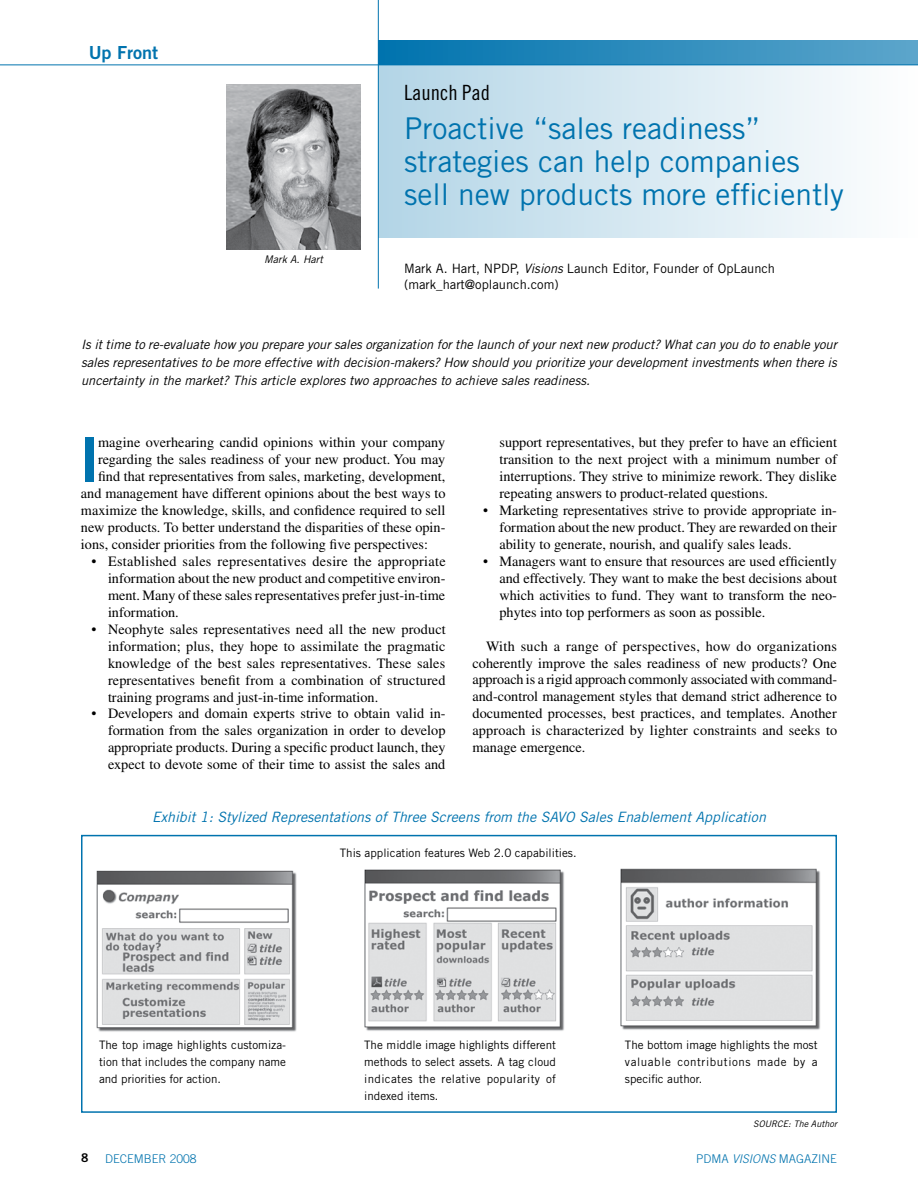
<style>
.page{position:relative;width:918px;height:1188px;background:#fff}
.page>*{position:absolute;margin:0;border:0;box-sizing:border-box;transform-origin:0 0}
.t1{font:700 61.2px "Trade Gothic";color:#0073ae}
.t2{font:30px/33px "Trade Gothic";color:#0073ae}
.t3{font:21px "Trade Gothic Cond Eighteen";color:#000}
.t4{font:18px "Trade Gothic Bold Two";color:#0073ae}
.t5{font:14.25px/17px "Times";color:#000;text-align:justify}
.t6{font:italic 14.25px "Trade Gothic";color:#0073ae}
.t7{font:italic 12.9px/18px "Trade Gothic";color:#000;text-align:justify}
.t8{font:12.9px/15.5px "Trade Gothic";color:#000}
.t9{font:300 12px "Trade Gothic";color:#0073ae}
.t10{font:12px "Trade Gothic Bold Two";color:#000}
.t11{font:11.7px/17px "Trade Gothic";color:#000;text-align:justify}
.t12{font:italic 10.5px "Trade Gothic";color:#000}
.t13{font:italic 9px "Trade Gothic";color:#000}
.s1{font-style:italic}
</style>
<div class="page">
<div style="left:378px;top:64px;width:540px;height:174px;background:linear-gradient(to right,#b2d5e6,#fefefe)"></div>
<hr style="left:378px;top:0;width:1px;height:289px;background:#0073ae">
<img style="left:226px;top:84px;width:134px;height:165px">
<img style="left:96px;top:870px;width:201px;height:162px">
<img style="left:364px;top:869px;width:200px;height:162px">
<img style="left:620px;top:868px;width:200px;height:162px">
<div style="left:81px;top:835px;width:756px;height:278px;border:2px solid #0073ae"></div>
<div style="left:378px;top:40px;width:540px;height:24px;background:linear-gradient(to right,#0073ae,#5ca5cb)"></div>
<hr style="left:0;top:64px;width:918px;height:1px;background:#0073ae">
<p class="t4" style="left:89px;top:41px;width:71px">Up Front</p>
<p class="t12" style="left:264px;top:253px;width:60px">Mark A. Hart</p>
<h3 class="t3" style="left:404px;top:81px;width:88px">Launch Pad</h3>
<h2 class="t2" style="left:404px;top:111px;width:441px">Proactive “sales readiness” strategies can help companies sell new products more efficiently</h2>
<p class="t8" style="left:404px;top:261px;width:373px">Mark A. Hart, NPDP, <span class="s1">Visions</span> Launch Editor, Founder of OpLaunch (mark_hart@oplaunch.com)</p>
<p class="t7" style="left:81px;top:336px;width:758px">Is it time to re-evaluate how you prepare your sales organization for the launch of your next new product? What can you do to enable your sales representatives to be more effective with decision-makers? How should you prioritize your development investments when there is uncertainty in the market? This article explores two approaches to achieve sales readiness.</p>
<h1 class="t1" style="left:81px;top:422px;width:19px">I</h1>
<p class="t5" style="left:98px;top:434px;width:349px">magine overhearing candid opinions within your company</p>
<p class="t5" style="left:98px;top:451px;width:349px">regarding the sales readiness of your new product. You may</p>
<p class="t5" style="left:98px;top:468px;width:349px">find that representatives from sales, marketing, development,</p>
<p class="t5" style="left:81px;top:485px;width:366px">and management have different opinions about the best ways to</p>
<p class="t5" style="left:81px;top:502px;width:366px">maximize the knowledge, skills, and confidence required to sell</p>
<p class="t5" style="left:81px;top:519px;width:366px">new products. To better understand the disparities of these opin-</p>
<p class="t5" style="left:81px;top:536px;width:349px">ions, consider priorities from the following five perspectives:</p>
<p class="t5" style="left:108px;top:553px;width:339px;text-indent:-17px">• Established sales representatives desire the appropriate information about the new product and competitive environ&shy;ment. Many of these sales representatives prefer just-in-time information.</p>
<p class="t5" style="left:108px;top:620px;width:339px;text-indent:-17px">• Neophyte sales representatives need all the new product information; plus, they hope to assimilate the pragmatic knowledge of the best sales representatives. These sales representatives benefit from a combination of structured training programs and just-in-time information.</p>
<p class="t5" style="left:108px;top:705px;width:339px;text-indent:-17px">• Developers and domain experts strive to obtain valid in&shy;formation from the sales organization in order to develop appropriate products. During a specific product launch, they expect to devote some of their time to assist the sales and</p>
<p class="t5" style="left:500px;top:434px;width:339px">support representatives, but they prefer to have an efficient transition to the next project with a minimum number of interruptions. They strive to minimize rework. They dislike repeating answers to product-related questions.</p>
<p class="t5" style="left:500px;top:502px;width:339px;text-indent:-17px">• Marketing representatives strive to provide appropriate in&shy;formation about the new product. They are rewarded on their ability to generate, nourish, and qualify sales leads.</p>
<p class="t5" style="left:500px;top:553px;width:339px;text-indent:-17px">• Managers want to ensure that resources are used efficiently and effectively. They want to make the best decisions about which activities to fund. They want to transform the neo&shy;phytes into top performers as soon as possible.</p>
<p class="t5" style="left:473px;top:637px;width:366px;text-indent:13px">With such a range of perspectives, how do organizations coherently improve the sales readiness of new products? One approach is a rigid approach commonly associated with command&shy;and-control management styles that demand strict adherence to documented processes, best practices, and templates. Another approach is characterized by lighter constraints and seeks to manage emergence.</p>
<p class="t6" style="left:152px;top:808px;width:615px">Exhibit 1: Stylized Representations of Three Screens from the SAVO Sales Enablement Application</p>
<p class="t11" style="left:340px;top:845px;width:238px">This application features Web 2.0 capabilities.</p>
<p class="t11" style="left:99px;top:1036px;width:189px">The top image highlights customiza&shy;tion that includes the company name and priorities for action.</p>
<p class="t11" style="left:364px;top:1036px;width:193px">The middle image highlights different methods to select assets. A tag cloud indicates the relative popularity of indexed items.</p>
<p class="t11" style="left:625px;top:1036px;width:194px">The bottom image highlights the most valuable contributions made by a specific author.</p>
<p class="t13" style="left:753px;top:1118px;width:85px">SOURCE: The Author</p>
<p class="t10" style="left:81px;top:1150px;width:9px">8</p>
<p class="t9" style="left:105px;top:1152px;width:93px">DECEMBER 2008</p>
<p class="t9" style="left:696px;top:1152px;width:141px">PDMA <span class="s1">VISIONS</span> MAGAZINE</p>
</div>
